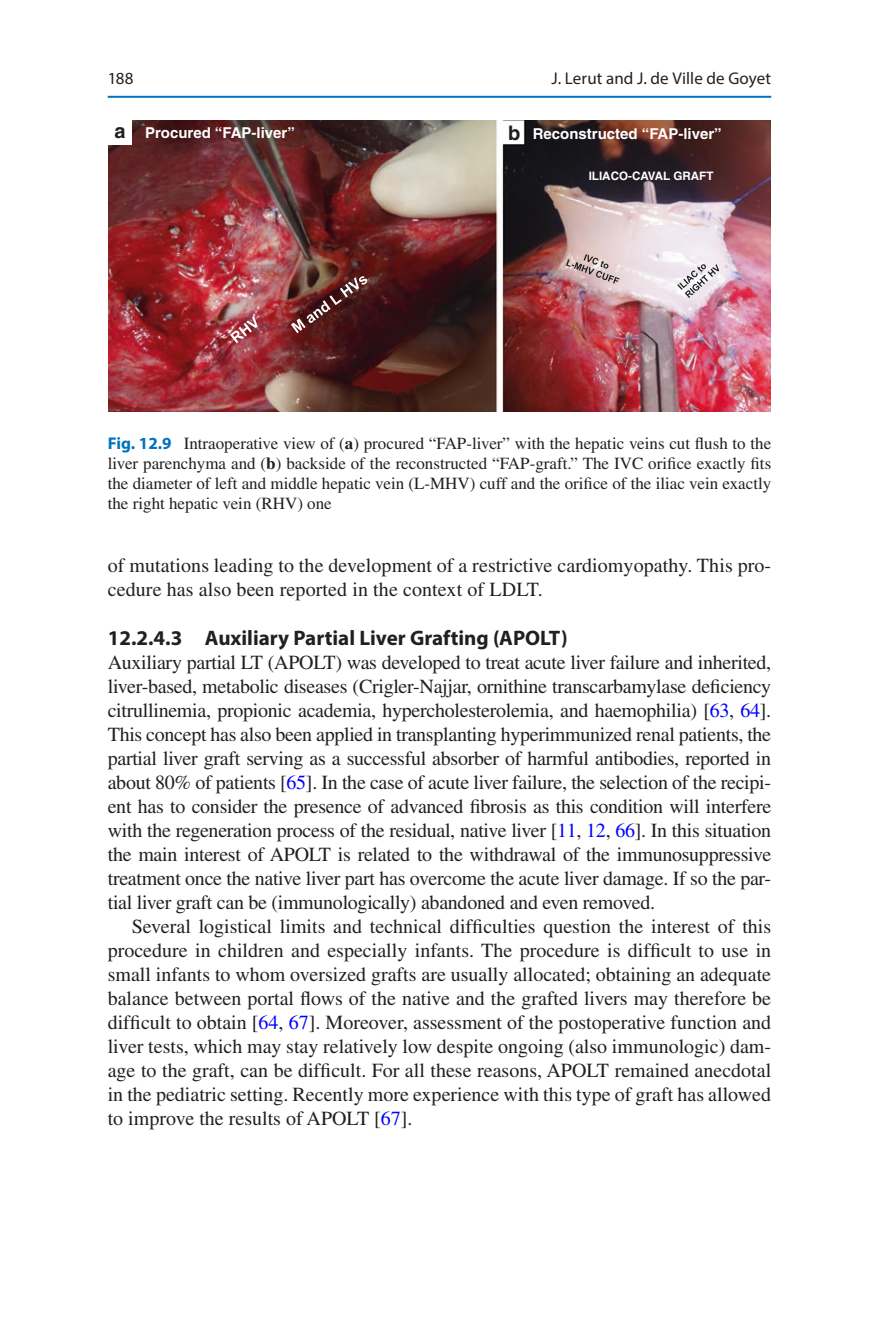
<style>
.page{position:relative;width:879px;height:1333px;background:#fff}
.page>*{position:absolute;margin:0;border:0;box-sizing:border-box;transform-origin:0 0}
.t1{font:700 21px "Myriad Pro";color:#231f20}
.t2{font:20px/24px "Times LT Std";color:#231f20;text-align:justify}
.t3{font:17px/20px "Times LT Std";color:#231f20;text-align:justify}
.t4{font:17px "Myriad Pro Regular 2";letter-spacing:.01em;color:#231f20}
.t5{font:17px "Myriad Pro";color:#231f20}
.t6{font:15px "Helvetica Bold 7";color:#fff}
.t7{font:11.6px "Helvetica Bold 7";color:#fff}
.s1{font-size:20px;color:#1d1e1f}
.s2{font-family:"Myriad Pro";font-weight:700;color:#0073bc}
.s3{font-weight:700}
.s4{color:#00f}
</style>
<div class="page">
<img style="left:109px;top:121px;width:661px;height:291px">
<svg style="left:677px;top:264px;width:42px;height:34px"></svg>
<svg style="left:566px;top:254px;width:53px;height:29px"></svg>
<div style="left:109px;top:121px;width:23px;height:24px;background:#fff"></div>
<svg style="left:230px;top:316px;width:28px;height:27px"></svg>
<svg style="left:291px;top:276px;width:76px;height:57px"></svg>
<hr style="left:108px;top:96px;width:663px;height:2px;background:#0073bc">
<p class="t5" style="left:108px;top:68px;width:27px">188</p>
<p class="t4" style="left:551px;top:68px;width:221px">J. Lerut and J. de Ville de Goyet</p>
<p class="t6" style="left:115px;top:124px;width:182px"><span class="s1">a</span> Procured “FAP-liver”</p>
<p class="t6" style="left:508px;top:124px;width:215px"><span class="s1">b</span> Reconstructed “FAP-liver”</p>
<p class="t7" style="left:589px;top:169px;width:126px">ILIACO-CAVAL GRAFT</p>
<p class="t3" style="left:108px;top:433px;width:665px"><span class="s2">Fig. 12.9</span> Intraoperative view of (<span class="s3">a</span>) procured “FAP-liver” with the hepatic veins cut flush to the liver parenchyma and (<span class="s3">b</span>) backside of the reconstructed “FAP-graft.” The IVC orifice exactly fits the diameter of left and middle hepatic vein (L-MHV) cuff and the orifice of the iliac vein exactly the right hepatic vein (RHV) one</p>
<p class="t2" style="left:108px;top:553px;width:665px">of mutations leading to the development of a restrictive cardiomyopathy. This pro&shy;cedure has also been reported in the context of LDLT.</p>
<p class="t1" style="left:108px;top:623px;width:461px">12.2.4.3 Auxiliary Partial Liver Grafting (APOLT)</p>
<p class="t2" style="left:108px;top:649px;width:665px">Auxiliary partial LT (APOLT) was developed to treat acute liver failure and inherited, liver-based, metabolic diseases (Crigler-Najjar, ornithine transcarbamylase deficiency citrullinemia, propionic academia, hypercholesterolemia, and haemophilia) [<span class="s4">63</span>, <span class="s4">64</span>].<br>This concept has also been applied in transplanting hyperimmunized renal patients, the partial liver graft serving as a successful absorber of harmful antibodies, reported in about 80% of patients [<span class="s4">65</span>]. In the case of acute liver failure, the selection of the recipi&shy;ent has to consider the presence of advanced fibrosis as this condition will interfere with the regeneration process of the residual, native liver [<span class="s4">11</span>, <span class="s4">12</span>, <span class="s4">66</span>]. In this situation the main interest of APOLT is related to the withdrawal of the immunosuppressive treatment once the native liver part has overcome the acute liver damage. If so the par&shy;tial liver graft can be (immunologically) abandoned and even removed.</p>
<p class="t2" style="left:108px;top:913px;width:665px;text-indent:24px">Several logistical limits and technical difficulties question the interest of this procedure in children and especially infants. The procedure is difficult to use in small infants to whom oversized grafts are usually allocated; obtaining an adequate balance between portal flows of the native and the grafted livers may therefore be difficult to obtain [<span class="s4">64</span>, <span class="s4">67</span>]. Moreover, assessment of the postoperative function and liver tests, which may stay relatively low despite ongoing (also immunologic) dam&shy;age to the graft, can be difficult. For all these reasons, APOLT remained anecdotal in the pediatric setting. Recently more experience with this type of graft has allowed to improve the results of APOLT [<span class="s4">67</span>].</p>
</div>
